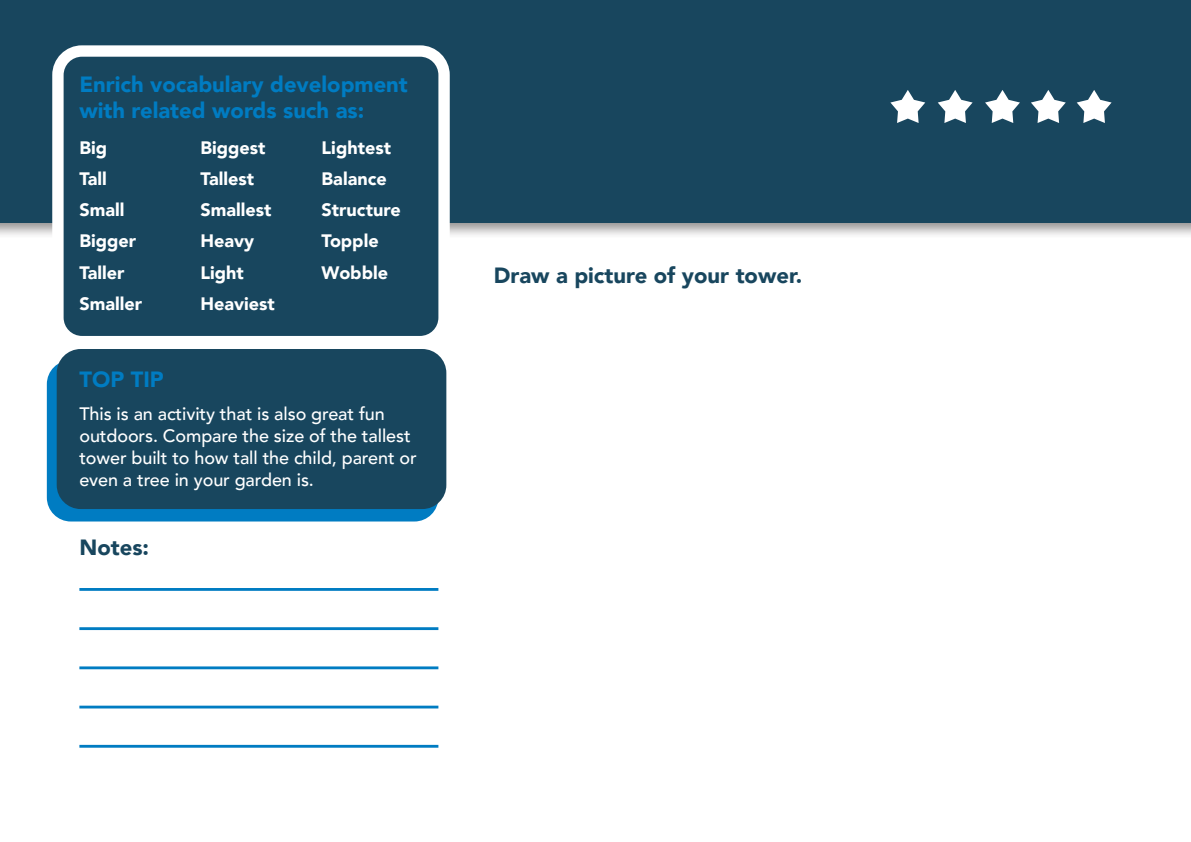
<style>
.page{position:relative;width:1191px;height:842px;background:#fff}
.page>*{position:absolute;margin:0;border:0;box-sizing:border-box;transform-origin:0 0}
.t1{font:900 22px/26.4px "Avenir LT Pro";color:#007cc2}
.t2{font:900 22px "Avenir LT Pro";color:#18465e}
.t3{font:500 18px/22px "Avenir LT Pro";letter-spacing:-.005em;color:#fff}
.t4{font:900 18px/31.2px "Avenir LT Pro";color:#fff}
</style>
<div class="page">
<div style="left:0;top:0;width:1191px;height:239px;background:#231f20;opacity:.5"></div>
<div style="left:0;top:0;width:1191px;height:223px;background:#18465e"></div>
<div style="left:58px;top:51px;width:386px;height:291px;background:#18465e;border-radius:24px"></div>
<div style="left:52px;top:45px;width:398px;height:302px;border:11px solid #fff;border-radius:24px"></div>
<hr style="left:79px;top:588px;width:359px;height:3px;background:#007cc2">
<hr style="left:79px;top:666px;width:359px;height:3px;background:#007cc2">
<hr style="left:79px;top:706px;width:359px;height:2px;background:#007cc2">
<hr style="left:79px;top:745px;width:359px;height:3px;background:#007cc2">
<hr style="left:79px;top:627px;width:359px;height:3px;background:#007cc2">
<svg style="left:890px;top:90px;width:35px;height:33px"></svg>
<svg style="left:938px;top:90px;width:34px;height:33px"></svg>
<svg style="left:985px;top:90px;width:35px;height:33px"></svg>
<svg style="left:1031px;top:90px;width:34px;height:33px"></svg>
<svg style="left:1076px;top:90px;width:35px;height:33px"></svg>
<div style="left:47px;top:360px;width:391px;height:161px;background:#007cc2;border-radius:24px"></div>
<div style="left:57px;top:349px;width:389px;height:160px;background:#18465e;border-radius:24px"></div>
<p class="t1" style="left:79px;top:71px;width:330px">Enrich vocabulary development with related words such as:</p>
<p class="t4" style="left:79px;top:132px;width:64px">Big<br>Tall<br>Small<br>Bigger<br>Taller<br>Smaller</p>
<p class="t4" style="left:200px;top:132px;width:76px">Biggest<br>Tallest<br>Smallest<br>Heavy<br>Light<br>Heaviest</p>
<p class="t4" style="left:322px;top:132px;width:80px">Lightest<br>Balance<br>Structure<br>Topple<br>Wobble</p>
<p class="t1" style="left:79px;top:366px;width:86px">TOP TIP</p>
<p class="t3" style="left:79px;top:403px;width:339px">This is an activity that is also great fun outdoors. Compare the size of the tallest tower built to how tall the child, parent or even a tree in your garden is.</p>
<p class="t2" style="left:79px;top:534px;width:71px">Notes:</p>
<p class="t2" style="left:493px;top:262px;width:310px">Draw a picture of your tower.</p>
</div>
